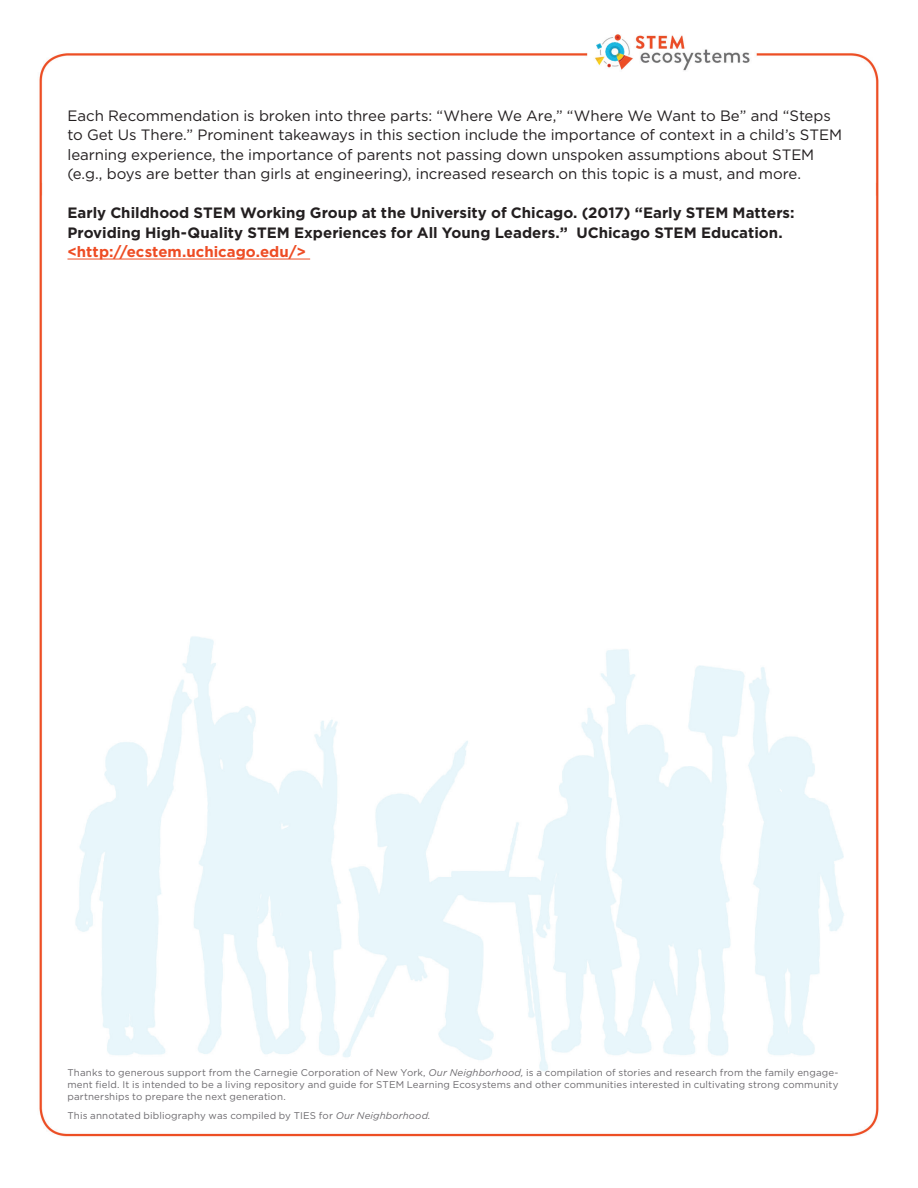
<style>
.page{position:relative;width:918px;height:1188px;background:#fff}
.page>*{position:absolute;margin:0;border:0;box-sizing:border-box;transform-origin:0 0}
.t1{font:15px/19.5px "Gotham";letter-spacing:-.005em;color:#231f20}
.t2{font:700 15px/19.5px "Gotham";color:#231f20}
.t3{font:700 15px "Gotham";color:#ee4c24}
.t4{font:9.75px/11.7px "Gotham";letter-spacing:.015em;color:#6c6a6e;text-align:justify}
.s1{font-style:italic}
</style>
<div class="page">
<img style="left:39px;top:34px;width:840px;height:1103px">
<hr style="left:68px;top:259px;width:242px;height:1px;background:#ee4c24">
<p class="t1" style="left:68px;top:105px;width:776px">Each Recommendation is broken into three parts: “Where We Are,” “Where We Want to Be” and “Steps to Get Us There.” Prominent takeaways in this section include the importance of context in a child’s STEM learning experience, the importance of parents not passing down unspoken assumptions about STEM (e.g., boys are better than girls at engineering), increased research on this topic is a must, and more.</p>
<h1 class="t2" style="left:68px;top:203px;width:729px">Early Childhood STEM Working Group at the University of Chicago. (2017) “Early STEM Matters:<br>Providing High-Quality STEM Experiences for All Young Leaders.” UChicago STEM Education.</h1>
<h1 class="t3" style="left:68px;top:243px;width:240px">&lt;http://ecstem.uchicago.edu/&gt;</h1>
<p class="t4" style="left:68px;top:1067px;width:773px">Thanks to generous support from the Carnegie Corporation of New York, <span class="s1">Our Neighborhood,</span> is a compilation of stories and research from the family engage&shy;ment field. It is intended to be a living repository and guide for STEM Learning Ecosystems and other communities interested in cultivating strong community partnerships to prepare the next generation.</p>
<p class="t4" style="left:68px;top:1110px;width:365px">This annotated bibliography was compiled by TIES for <span class="s1">Our Neighborhood.</span></p>
</div>
